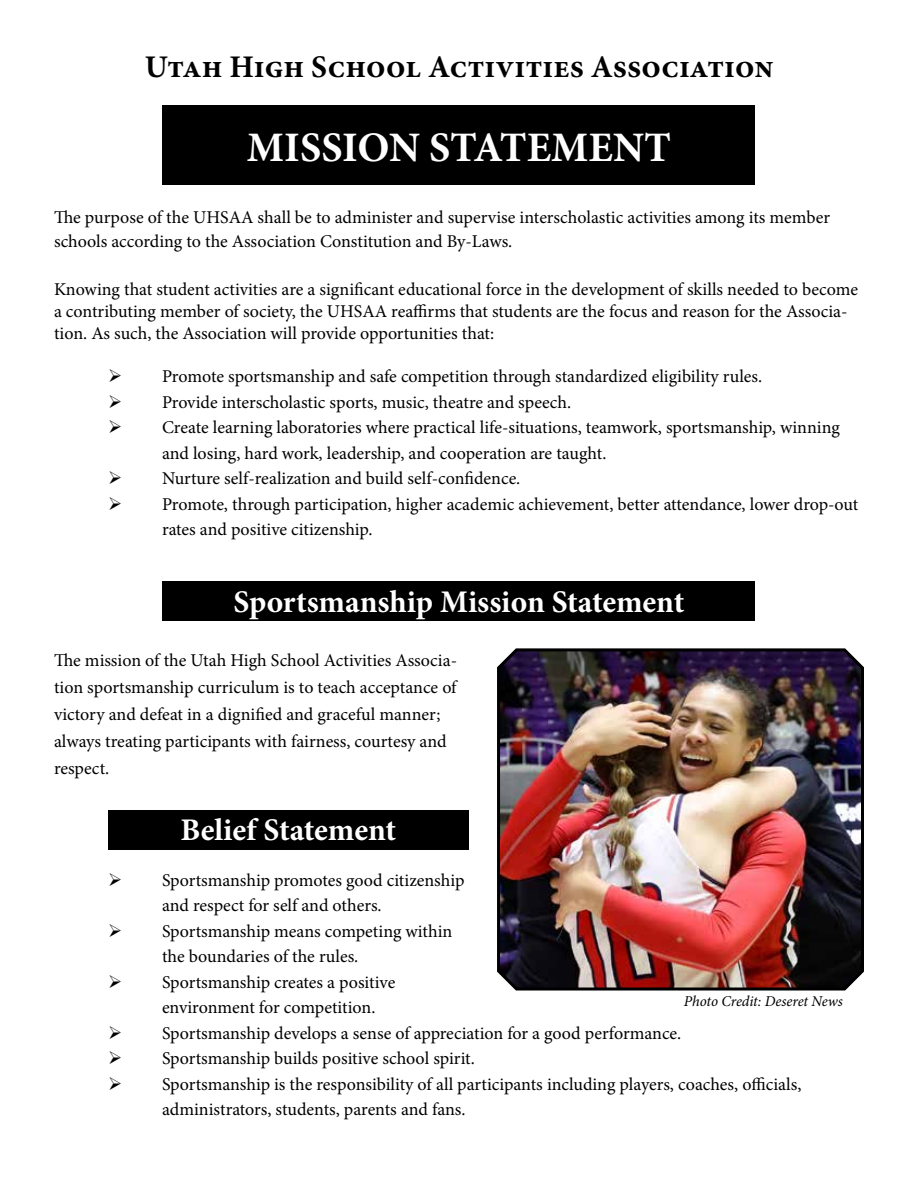
<style>
.page{position:relative;width:918px;height:1188px;background:#fff}
.page>*{position:absolute;margin:0;border:0;box-sizing:border-box;transform-origin:0 0}
.t1{font:700 42px "Minion Pro";color:#fff}
.t2{font:700 31.5px "Minion Pro";color:#fff}
.t3{font:700 31.5px "Minion Pro";color:#000}
.t4{font:18px/25.5px "Minion Pro";color:#000}
.t5{font:italic 15px "Minion Pro";letter-spacing:-.01em;color:#000}
</style>
<div class="page">
<div style="left:163px;top:106px;width:592px;height:79px;background:#000"></div>
<div style="left:163px;top:581px;width:592px;height:40px;background:#000"></div>
<img style="left:497px;top:648px;width:367px;height:343px">
<div style="left:108px;top:810px;width:361px;height:40px;background:#000"></div>
<h2 class="t3" style="left:145px;top:45px;width:630px">Utah High School Activities Association</h2>
<h1 class="t1" style="left:247px;top:118px;width:426px">MISSION STATEMENT</h1>
<p class="t4" style="left:54px;top:205px;width:778px;line-height:24px">The purpose of the UHSAA shall be to administer and supervise interscholastic activities among its member schools according to the Association Constitution and By-Laws.</p>
<p class="t4" style="left:54px;top:279px;width:805px;line-height:21.6px">Knowing that student activities are a significant educational force in the development of skills needed to become a contributing member of society, the UHSAA reaffirms that students are the focus and reason for the Associa&shy;tion. As such, the Association will provide opportunities that:</p>
<p class="t4" style="left:162px;top:364px;width:698px">Promote sportsmanship and safe competition through standardized eligibility rules.<br>Provide interscholastic sports, music, theatre and speech.<br>Create learning laboratories where practical life-situations, teamwork, sportsmanship, winning and losing, hard work, leadership, and cooperation are taught.<br>Nurture self-realization and build self-confidence.<br>Promote, through participation, higher academic achievement, better attendance, lower drop-out rates and positive citizenship.</p>
<h2 class="t2" style="left:234px;top:579px;width:452px">Sportsmanship Mission Statement</h2>
<p class="t4" style="left:54px;top:647px;width:405px;line-height:27px">The mission of the Utah High School Activities Associa&shy;tion sportsmanship curriculum is to teach acceptance of victory and defeat in a dignified and graceful manner; always treating participants with fairness, courtesy and respect.</p>
<h2 class="t2" style="left:180px;top:808px;width:217px">Belief Statement</h2>
<p class="t4" style="left:162px;top:867px;width:641px">Sportsmanship promotes good citizenship<br>and respect for self and others.<br>Sportsmanship means competing within<br>the boundaries of the rules.<br>Sportsmanship creates a positive<br>environment for competition.<br>Sportsmanship develops a sense of appreciation for a good performance.<br>Sportsmanship builds positive school spirit.<br>Sportsmanship is the responsibility of all participants including players, coaches, officials, administrators, students, parents and fans.</p>
<p class="t5" style="left:684px;top:991px;width:161px">Photo Credit: Deseret News</p>
</div>
